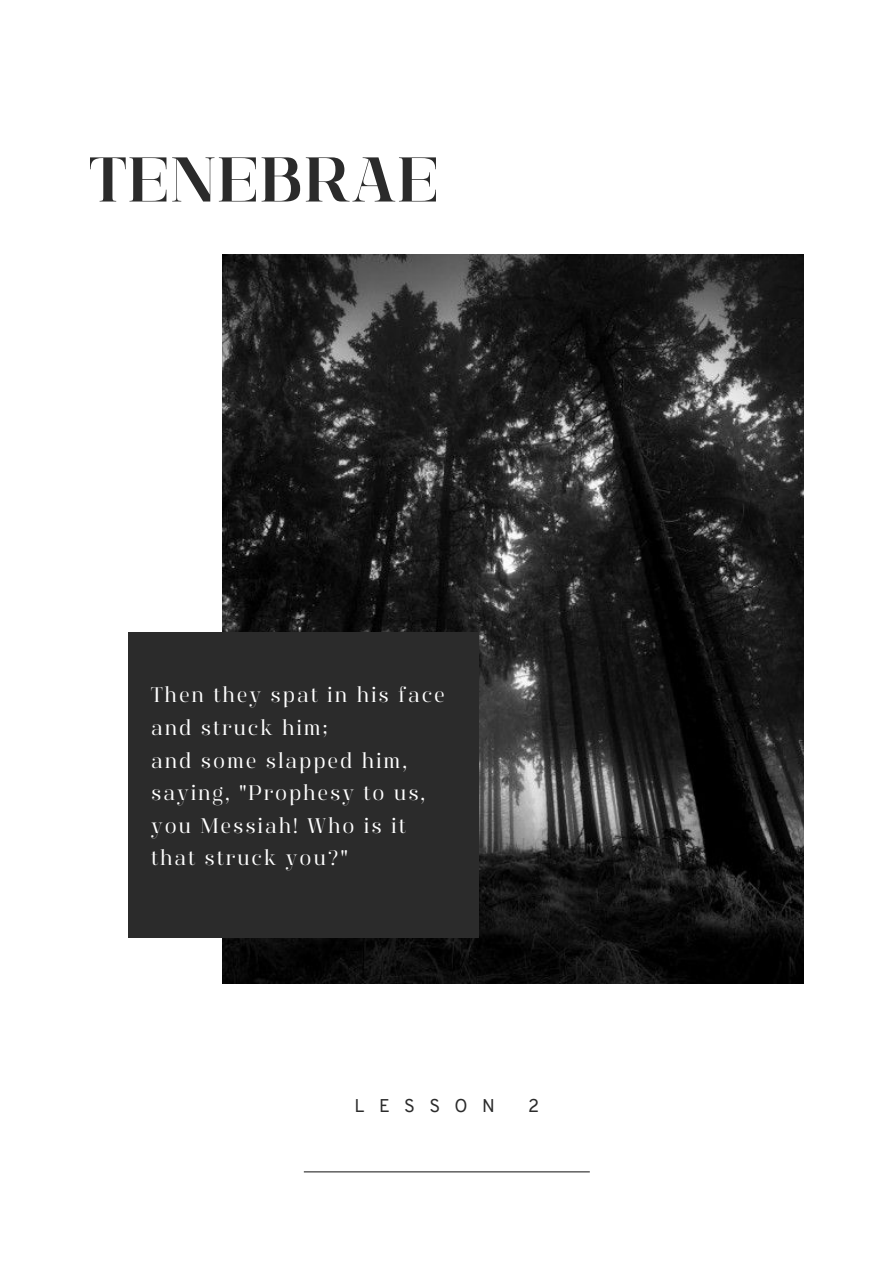
<style>
.page{position:relative;width:894px;height:1264px;background:#fff}
.page>*{position:absolute;margin:0;border:0;box-sizing:border-box;transform-origin:0 0}
.t1{font:63px "Manison 600";letter-spacing:.03em;color:#2b2b2b}
.t2{font:21px/32.7px "Manison 400";letter-spacing:.09em;color:#fff}
.t3{font:18px "Overpass";letter-spacing:.8em;color:#2b2b2b}
</style>
<div class="page">
<img style="left:223px;top:254px;width:580px;height:729px">
<div style="left:129px;top:631px;width:349px;height:306px;background:#2b2b2b"></div>
<hr style="left:304px;top:1171px;width:285px;height:1px;background:#2b2b2b">
<h2 class="t1" style="left:89px;top:143px;width:350px">TENEBRAE</h2>
<h1 class="t2" style="left:151px;top:678px;width:295px">Then they spat in his face and struck him;<br>and some slapped him, saying, "Prophesy to us, you Messiah! Who is it that struck you?"</h1>
<p class="t3" style="left:354px;top:1098px;width:142px">LESSON</p>
<p class="t3" style="left:528px;top:1098px;width:13px">2</p>
</div>
